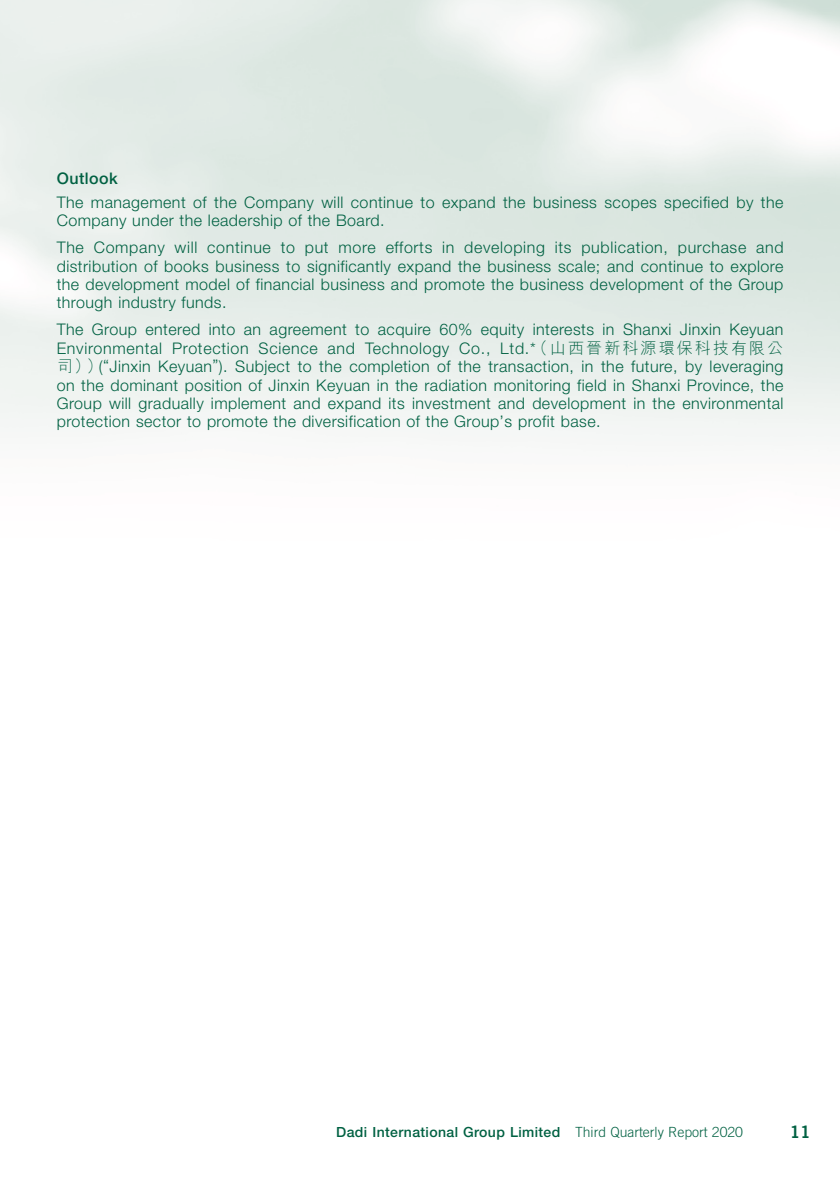
<style>
.page{position:relative;width:840px;height:1191px;background:#fff}
.page>*{position:absolute;margin:0;border:0;box-sizing:border-box;transform-origin:0 0}
.t1{font:17px "Trade Gothic LT Std Bd 2";color:#006142}
.t2{font:300 16px/18.4px "Helvetica Neue LT Std";letter-spacing:.03em;color:#006142;text-align:justify}
.t3{font:500 16px "Helvetica Neue LT Std";letter-spacing:.03em;color:#006142}
.t4{font:500 14px "Helvetica Neue LT Std";letter-spacing:.03em;color:#006142}
.s1{font-family:"M Hei HK"}
.s2{font-family:"Trade Gothic LT Std";font-weight:300}
</style>
<div class="page">
<p class="t3" style="left:57px;top:169px;width:62px">Outlook</p>
<p class="t2" style="left:57px;top:193px;width:727px">The management of the Company will continue to expand the business scopes specified by the<br>Company under the leadership of the Board.</p>
<p class="t2" style="left:57px;top:238px;width:728px">The Company will continue to put more efforts in developing its publication, purchase and distribution of books business to significantly expand the business scale; and continue to explore the development model of financial business and promote the business development of the Group through industry funds.</p>
<p class="t2" style="left:57px;top:320px;width:728px">The Group entered into an agreement to acquire 60% equity interests in Shanxi Jinxin Keyuan Environmental Protection Science and Technology Co., Ltd.*<span class="s1">（山西晉新科源環保科技有限公司））</span>(“Jinxin Keyuan”). Subject to the completion of the transaction, in the future, by leveraging on the dominant position of Jinxin Keyuan in the radiation monitoring field in Shanxi Province, the Group will gradually implement and expand its investment and development in the environmental protection sector to promote the diversification of the Group’s profit base.</p>
<p class="t4" style="left:336px;top:1123px;width:408px">Dadi International Group Limited <span class="s2">Third Quarterly Report 2020</span></p>
<p class="t1" style="left:789px;top:1121px;width:22px">11</p>
</div>
